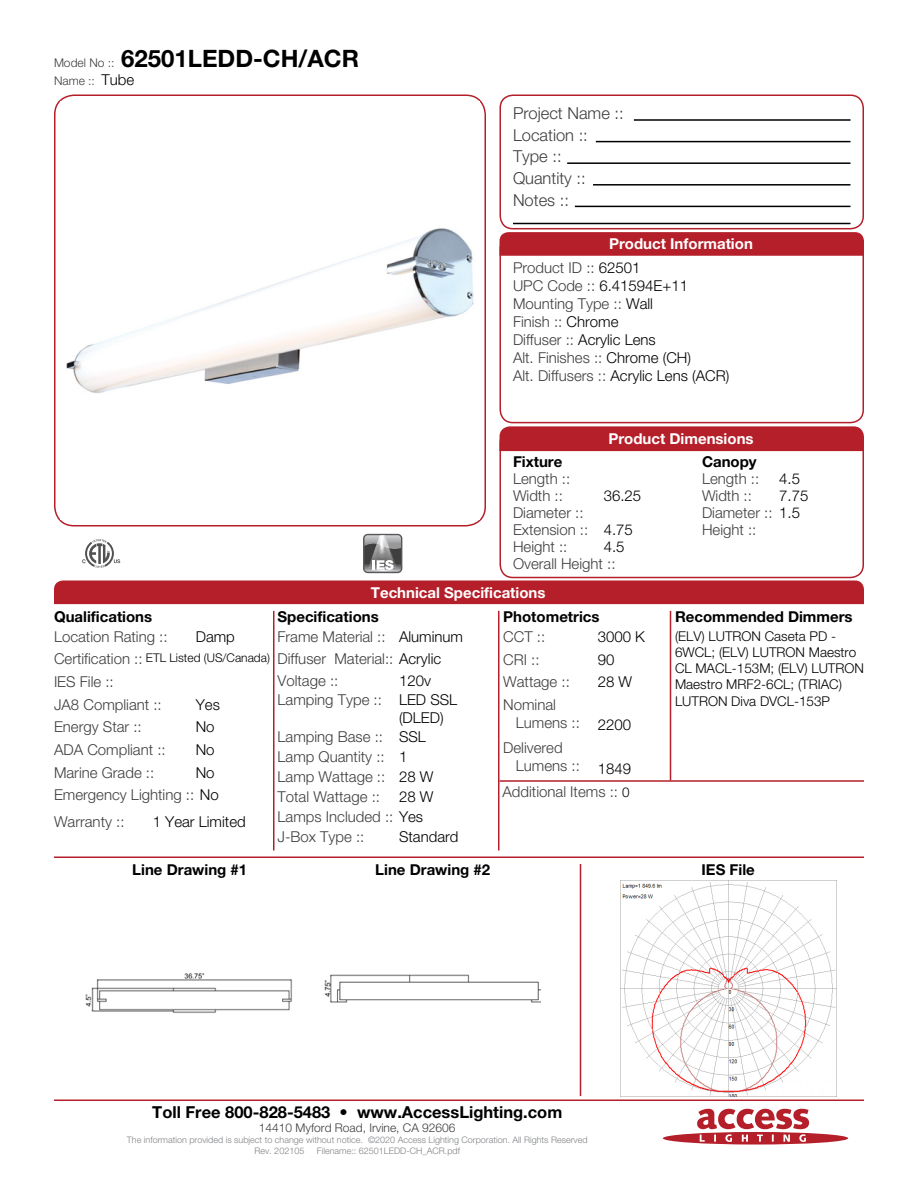
<style>
.page{position:relative;width:918px;height:1188px;background:#fff}
.page>*{position:absolute;margin:0;border:0;box-sizing:border-box;transform-origin:0 0}
.t1{font:700 24px "Helvetica Neue LT Std";color:#000001}
.Left_Justify{font:300 16.5px "Helvetica Neue LT Std";color:#3e3e3f}
.t2{font:700 16.5px "Helvetica Neue LT Std";color:#000001}
.Left_Justify-2{font:300 15px/18px "Helvetica Neue LT Std";color:#3e3e3f}
.Left_Justify-3{font:300 15px/18px "Helvetica Neue LT Std";color:#000001}
.Left_Justify-4{font:700 15px "Helvetica Neue LT Std";color:#000001}
.t3{font:700 15px "Helvetica Neue LT Std";color:#fff}
.Left_Justify-5{font:300 13.5px/16.2px "Helvetica Neue LT Std";color:#000001}
.t4{font:300 12px "Helvetica Neue LT Std";color:#3e3e3f}
.Left_Justify-6{font:300 12px "Helvetica Neue LT Std";color:#000001}
.t5{font:300 9px "Helvetica Neue LT Std";color:#808285}
.s1{font-weight:300;font-size:12px;color:#3e3e3f}
.s2{font-size:15px;color:#000001}
.s3{color:#000001}
.s4{color:#3e3e3f}
.s5{font-size:13.5px;color:#000001}
</style>
<div class="page">
<svg style="left:663px;top:1109px;width:185px;height:36px"></svg>
<div style="left:499px;top:94px;width:365px;height:135px;border:2px solid #b41f2a;border-radius:13px"></div>
<div style="left:499px;top:235px;width:365px;height:188px;border:2px solid #b41f2a;border-radius:13px"></div>
<div style="left:499px;top:430px;width:365px;height:148px;border:2px solid #b41f2a;border-radius:13px"></div>
<hr style="left:634px;top:119px;width:217px;height:2px;background:#000001">
<hr style="left:596px;top:141px;width:254px;height:1px;background:#000001">
<hr style="left:593px;top:184px;width:258px;height:2px;background:#000001">
<hr style="left:567px;top:162px;width:283px;height:2px;background:#000001">
<hr style="left:575px;top:206px;width:275px;height:1px;background:#000001">
<hr style="left:513px;top:223px;width:337px;height:1px;background:#000001">
<svg style="left:500px;top:232px;width:364px;height:24px;background:#b5232d"></svg>
<div style="left:500px;top:426px;width:364px;height:25px;background:#b41f2a"></div>
<div style="left:54px;top:580px;width:810px;height:24px;background:#b41f2a"></div>
<hr style="left:54px;top:856px;width:810px;height:2px;background:#b41f2a">
<hr style="left:54px;top:1100px;width:810px;height:1px;background:#b41f2a">
<hr style="left:670px;top:611px;width:1px;height:170px;background:#b41f2a">
<hr style="left:580px;top:864px;width:1px;height:232px;background:#b41f2a">
<hr style="left:498px;top:611px;width:2px;height:239px;background:#b41f2a">
<hr style="left:273px;top:611px;width:1px;height:239px;background:#b41f2a">
<div style="left:54px;top:94px;width:432px;height:432px;border:2px solid #b41f2a;border-radius:20px"></div>
<hr style="left:500px;top:780px;width:364px;height:2px;background:#b41f2a">
<img style="left:61px;top:228px;width:418px;height:292px">
<svg style="left:82px;top:539px;width:38px;height:29px"></svg>
<div style="left:363px;top:534px;width:39px;height:39px;border:1px solid #57585a;border-radius:4px"></div>
<svg style="left:363px;top:535px;width:40px;height:37px"></svg>
<img style="left:85px;top:973px;width:207px;height:40px">
<img style="left:325px;top:974px;width:216px;height:29px">
<img style="left:620px;top:881px;width:216px;height:216px">
<p class="t1" style="left:54px;top:44px;width:307px"><span class="s1">Model No ::</span> 62501LEDD-CH/ACR</p>
<p class="t4" style="left:54px;top:73px;width:82px">Name :: <span class="s2">Tube</span></p>
<p class="Left_Justify" style="left:513px;top:103px;width:112px">Project Name ::</p>
<p class="Left_Justify" style="left:513px;top:125px;width:76px">Location ::</p>
<p class="Left_Justify" style="left:513px;top:146px;width:50px">Type ::</p>
<p class="Left_Justify" style="left:513px;top:168px;width:74px">Quantity ::</p>
<p class="Left_Justify" style="left:513px;top:190px;width:57px">Notes ::</p>
<p class="t3" style="left:609px;top:235px;width:145px">Product Information</p>
<p class="Left_Justify-2" style="left:513px;top:259px;width:129px">Product ID :: <span class="s3">62501</span></p>
<p class="Left_Justify-3" style="left:513px;top:277px;width:177px"><span class="s4">UPC Code ::</span> 6.41594E+11</p>
<p class="Left_Justify-2" style="left:513px;top:295px;width:142px">Mounting Type :: <span class="s3">Wall</span></p>
<p class="Left_Justify-2" style="left:513px;top:313px;width:107px">Finish :: <span class="s3">Chrome</span></p>
<p class="Left_Justify-3" style="left:513px;top:331px;width:144px"><span class="s4">Diffuser ::</span> Acrylic Lens</p>
<p class="Left_Justify-2" style="left:513px;top:349px;width:180px">Alt. Finishes :: <span class="s3">Chrome (CH)</span></p>
<p class="Left_Justify-3" style="left:513px;top:367px;width:218px"><span class="s4">Alt. Diffusers ::</span> Acrylic Lens (ACR)</p>
<p class="t3" style="left:608px;top:429px;width:147px">Product Dimensions</p>
<p class="Left_Justify-4" style="left:513px;top:453px;width:51px">Fixture</p>
<p class="Left_Justify-4" style="left:702px;top:453px;width:56px">Canopy</p>
<p class="Left_Justify-2" style="left:513px;top:470px;width:59px">Length ::</p>
<p class="Left_Justify-2" style="left:702px;top:470px;width:59px">Length ::</p>
<p class="Left_Justify-3" style="left:779px;top:470px;width:22px">4.5</p>
<p class="Left_Justify-2" style="left:513px;top:487px;width:51px">Width ::</p>
<p class="Left_Justify-2" style="left:513px;top:537px;width:56px">Height ::</p>
<p class="Left_Justify-2" style="left:702px;top:487px;width:51px">Width ::</p>
<p class="Left_Justify-3" style="left:604px;top:487px;width:39px">36.25</p>
<p class="Left_Justify-3" style="left:604px;top:537px;width:22px">4.5</p>
<p class="Left_Justify-3" style="left:779px;top:487px;width:31px">7.75</p>
<p class="Left_Justify-2" style="left:702px;top:503px;width:100px">Diameter :: <span class="s3">1.5</span></p>
<p class="Left_Justify-2" style="left:513px;top:503px;width:72px">Diameter ::</p>
<p class="Left_Justify-2" style="left:513px;top:520px;width:77px">Extension ::</p>
<p class="Left_Justify-2" style="left:702px;top:520px;width:56px">Height ::</p>
<p class="Left_Justify-3" style="left:604px;top:520px;width:31px">4.75</p>
<p class="Left_Justify-2" style="left:513px;top:554px;width:104px">Overall Height ::</p>
<p class="t3" style="left:371px;top:583px;width:176px">Technical Specifications</p>
<p class="Left_Justify-4" style="left:54px;top:607px;width:100px">Qualifications</p>
<p class="Left_Justify-4" style="left:503px;top:607px;width:98px">Photometrics</p>
<p class="Left_Justify-4" style="left:675px;top:607px;width:179px">Recommended Dimmers</p>
<p class="Left_Justify-4" style="left:278px;top:607px;width:103px">Specifications</p>
<p class="Left_Justify-3" style="left:196px;top:627px;width:41px">Damp</p>
<p class="Left_Justify-3" style="left:598px;top:627px;width:49px">3000 K</p>
<p class="Left_Justify-5" style="left:675px;top:628px;width:190px">(ELV) LUTRON Caseta PD -<br>6WCL; (ELV) LUTRON Maestro<br>CL MACL-153M; (ELV) LUTRON<br>Maestro MRF2-6CL; (TRIAC)<br>LUTRON Diva DVCL-153P</p>
<p class="Left_Justify-2" style="left:54px;top:627px;width:115px">Location Rating ::</p>
<p class="Left_Justify-2" style="left:503px;top:627px;width:43px">CCT ::</p>
<p class="Left_Justify-2" style="left:503px;top:650px;width:38px">CRI ::</p>
<p class="Left_Justify-2" style="left:503px;top:673px;width:68px">Wattage ::</p>
<p class="Left_Justify-2" style="left:516px;top:695px;width:66px;text-indent:-13px">Nominal<br>Lumens ::</p>
<p class="Left_Justify-2" style="left:516px;top:738px;width:66px;text-indent:-13px">Delivered<br>Lumens ::</p>
<p class="Left_Justify-2" style="left:278px;top:627px;width:110px">Frame Material ::</p>
<p class="Left_Justify-2" style="left:278px;top:671px;width:62px">Voltage ::</p>
<p class="Left_Justify-3" style="left:399px;top:627px;width:66px">Aluminum</p>
<p class="Left_Justify-3" style="left:399px;top:671px;width:33px">120v</p>
<p class="Left_Justify-2" style="left:54px;top:650px;width:90px">Certification ::</p>
<p class="Left_Justify-2" style="left:54px;top:695px;width:109px">JA8 Compliant ::</p>
<p class="Left_Justify-6" style="left:146px;top:651px;width:126px">ETL Listed (US/Canada)</p>
<p class="Left_Justify-3" style="left:196px;top:695px;width:26px">Yes</p>
<p class="Left_Justify-3" style="left:196px;top:718px;width:20px">No</p>
<p class="Left_Justify-3" style="left:196px;top:740px;width:20px">No</p>
<p class="Left_Justify-3" style="left:196px;top:763px;width:20px">No</p>
<p class="Left_Justify-2" style="left:278px;top:650px;width:165px">Diffuser Material:: <span class="s3">Acrylic</span></p>
<p class="Left_Justify-2" style="left:278px;top:691px;width:106px">Lamping Type ::</p>
<p class="Left_Justify-2" style="left:278px;top:727px;width:107px">Lamping Base ::</p>
<p class="Left_Justify-2" style="left:278px;top:747px;width:109px">Lamp Quantity ::</p>
<p class="Left_Justify-2" style="left:278px;top:767px;width:109px">Lamp Wattage ::</p>
<p class="Left_Justify-2" style="left:278px;top:787px;width:104px">Total Wattage ::</p>
<p class="Left_Justify-2" style="left:278px;top:808px;width:147px">Lamps Included :: <span class="s3">Yes</span></p>
<p class="Left_Justify-2" style="left:278px;top:828px;width:88px">J-Box Type ::</p>
<p class="Left_Justify-3" style="left:598px;top:650px;width:18px">90</p>
<p class="Left_Justify-3" style="left:598px;top:673px;width:36px">28 W</p>
<p class="Left_Justify-3" style="left:598px;top:716px;width:35px">2200</p>
<p class="Left_Justify-3" style="left:598px;top:759px;width:35px">1849</p>
<p class="Left_Justify-2" style="left:54px;top:673px;width:61px">IES File ::</p>
<p class="Left_Justify-2" style="left:54px;top:718px;width:89px">Energy Star ::</p>
<p class="Left_Justify-2" style="left:54px;top:740px;width:113px">ADA Compliant ::</p>
<p class="Left_Justify-2" style="left:54px;top:763px;width:102px">Marine Grade ::</p>
<p class="Left_Justify-2" style="left:54px;top:786px;width:166px">Emergency Lighting :: <span class="s3">No</span></p>
<p class="Left_Justify-3" style="left:399px;top:691px;width:60px">LED SSL (DLED)</p>
<p class="Left_Justify-3" style="left:399px;top:727px;width:28px">SSL</p>
<p class="Left_Justify-3" style="left:399px;top:747px;width:10px">1</p>
<p class="Left_Justify-3" style="left:399px;top:767px;width:36px">28 W</p>
<p class="Left_Justify-3" style="left:399px;top:787px;width:36px">28 W</p>
<p class="Left_Justify-2" style="left:502px;top:782px;width:129px">Additional Items :: <span class="s5">0</span></p>
<p class="Left_Justify-2" style="left:54px;top:813px;width:72px">Warranty ::</p>
<p class="Left_Justify-3" style="left:153px;top:813px;width:95px">1 Year Limited</p>
<p class="Left_Justify-3" style="left:399px;top:828px;width:61px">Standard</p>
<p class="Left_Justify-4" style="left:132px;top:860px;width:116px">Line Drawing #1</p>
<p class="Left_Justify-4" style="left:375px;top:860px;width:116px">Line Drawing #2</p>
<p class="Left_Justify-4" style="left:702px;top:860px;width:55px">IES File</p>
<p class="t2" style="left:152px;top:1101px;width:412px">Toll Free 800-828-5483 • www.AccessLighting.com</p>
<p class="t4" style="left:259px;top:1120px;width:198px">14410 Myford Road, Irvine, CA 92606</p>
<p class="t5" style="left:127px;top:1134px;width:462px">The information provided is subject to change without notice. ©2020 Access Lighting Corporation. All Rights Reserved</p>
<p class="t5" style="left:254px;top:1145px;width:51px">Rev. 202105</p>
<p class="t5" style="left:317px;top:1145px;width:145px">Filename:: 62501LEDD-CH_ACR.pdf</p>
</div>
